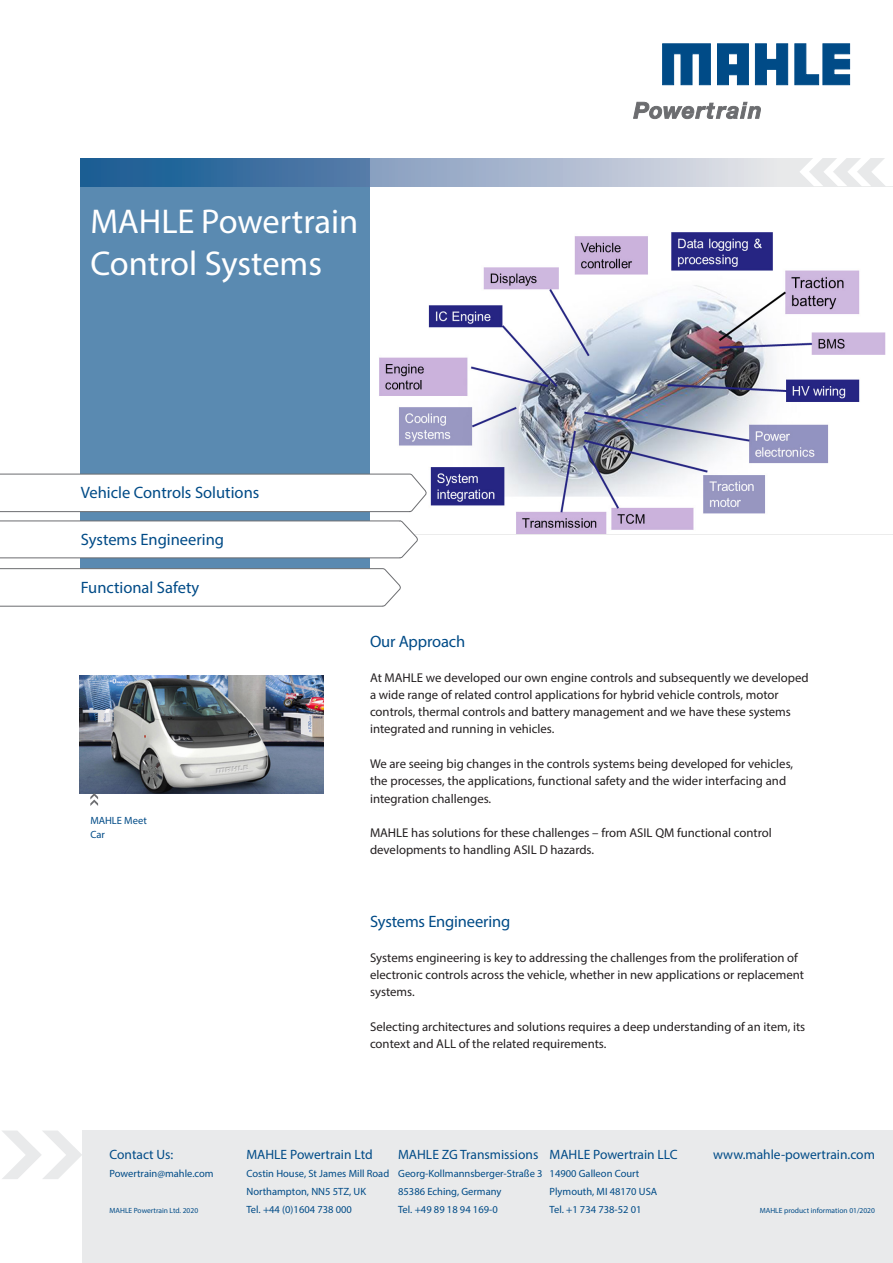
<style>
.page{position:relative;width:893px;height:1263px;background:#fff}
.page>*{position:absolute;margin:0;border:0;box-sizing:border-box;transform-origin:0 0}
.t1{font:34.5px "Myriad Pro";color:#fff}
.t2{font:16.5px "Myriad Pro";color:#004b87}
.t3{font:13.5px "Myriad Pro";color:#004b87}
.t4{font:12.75px/17.2px "Myriad Pro";color:#231f20}
.t5{font:10.5px/13.5px "Myriad Pro";color:#004b87}
.t6{font:7.5px "Myriad Pro";color:#004b87}
</style>
<div class="page">
<svg style="left:634px;top:102px;width:126px;height:17px"></svg>
<svg style="left:663px;top:44px;width:47px;height:41px"></svg>
<svg style="left:755px;top:44px;width:33px;height:41px"></svg>
<svg style="left:795px;top:44px;width:55px;height:41px"></svg>
<svg style="left:717px;top:44px;width:31px;height:41px"></svg>
<img style="left:80px;top:675px;width:244px;height:118px">
<img style="left:379px;top:232px;width:514px;height:303px">
<div style="left:81px;top:158px;width:289px;height:412px;background:#5a8ab1"></div>
<svg style="left:81px;top:158px;width:718px;height:28px;background:#839fbe"></svg>
<svg style="left:799px;top:158px;width:86px;height:28px"></svg>
<svg style="left:0;top:473px;width:427px;height:40px"></svg>
<svg style="left:0;top:520px;width:419px;height:39px"></svg>
<svg style="left:0;top:568px;width:401px;height:39px"></svg>
<svg style="left:90px;top:793px;width:8px;height:13px"></svg>
<div style="left:82px;top:1130px;width:811px;height:133px;background:#e9eaeb"></div>
<svg style="left:2px;top:1130px;width:80px;height:49px"></svg>
<p class="t1" style="left:90px;top:200px;width:269px">MAHLE Powertrain</p>
<p class="t1" style="left:90px;top:242px;width:233px">Control Systems</p>
<p class="t2" style="left:81px;top:482px;width:180px">Vehicle Controls Solutions</p>
<p class="t2" style="left:81px;top:529px;width:145px">Systems Engineering</p>
<p class="t2" style="left:81px;top:578px;width:120px">Functional Safety</p>
<p class="t5" style="left:90px;top:814px;width:58px">MAHLE Meet<br>Car</p>
<p class="t2" style="left:370px;top:631px;width:97px">Our Approach</p>
<p class="t4" style="left:370px;top:669px;width:440px">At MAHLE we developed our own engine controls and subsequently we developed a wide range of related control applications for hybrid vehicle controls, motor controls, thermal controls and battery management and we have these systems integrated and running in vehicles.</p>
<p class="t4" style="left:370px;top:755px;width:425px">We are seeing big changes in the controls systems being developed for vehicles, the processes, the applications, functional safety and the wider interfacing and integration challenges.</p>
<p class="t4" style="left:370px;top:824px;width:403px">MAHLE has solutions for these challenges – from ASIL QM functional control developments to handling ASIL D hazards.</p>
<p class="t2" style="left:370px;top:911px;width:142px">Systems Engineering</p>
<p class="t4" style="left:370px;top:948px;width:436px">Systems engineering is key to addressing the challenges from the proliferation of electronic controls across the vehicle, whether in new applications or replacement systems.</p>
<p class="t4" style="left:370px;top:1017px;width:437px">Selecting architectures and solutions requires a deep understanding of an item, its context and ALL of the related requirements.</p>
<p class="t3" style="left:110px;top:1146px;width:65px">Contact Us:</p>
<p class="t5" style="left:110px;top:1167px;width:106px">Powertrain@mahle.com</p>
<p class="t6" style="left:110px;top:1206px;width:90px">MAHLE Powertrain Ltd. 2020</p>
<p class="t3" style="left:246px;top:1146px;width:128px">MAHLE Powertrain Ltd</p>
<p class="t5" style="left:246px;top:1167px;width:144px">Costin House, St James Mill Road</p>
<p class="t5" style="left:246px;top:1185px;width:121px">Northampton, NN5 5TZ, UK</p>
<p class="t5" style="left:246px;top:1203px;width:107px">Tel. +44 (0)1604 738 000</p>
<p class="t3" style="left:550px;top:1146px;width:130px">MAHLE Powertrain LLC</p>
<p class="t5" style="left:550px;top:1167px;width:91px">14900 Galleon Court</p>
<p class="t5" style="left:550px;top:1185px;width:109px">Plymouth, MI 48170 USA</p>
<p class="t5" style="left:550px;top:1203px;width:93px">Tel. +1 734 738-52 01</p>
<p class="t3" style="left:398px;top:1146px;width:142px">MAHLE ZG Transmissions</p>
<p class="t5" style="left:398px;top:1167px;width:146px">Georg-Kollmannsberger-Straße 3</p>
<p class="t5" style="left:398px;top:1185px;width:105px">85386 Eching, Germany</p>
<p class="t5" style="left:398px;top:1203px;width:101px">Tel. +49 89 18 94 169-0</p>
<p class="t3" style="left:713px;top:1146px;width:163px">www.mahle-powertrain.com</p>
<p class="t6" style="left:760px;top:1206px;width:117px">MAHLE product information 01/2020</p>
</div>
